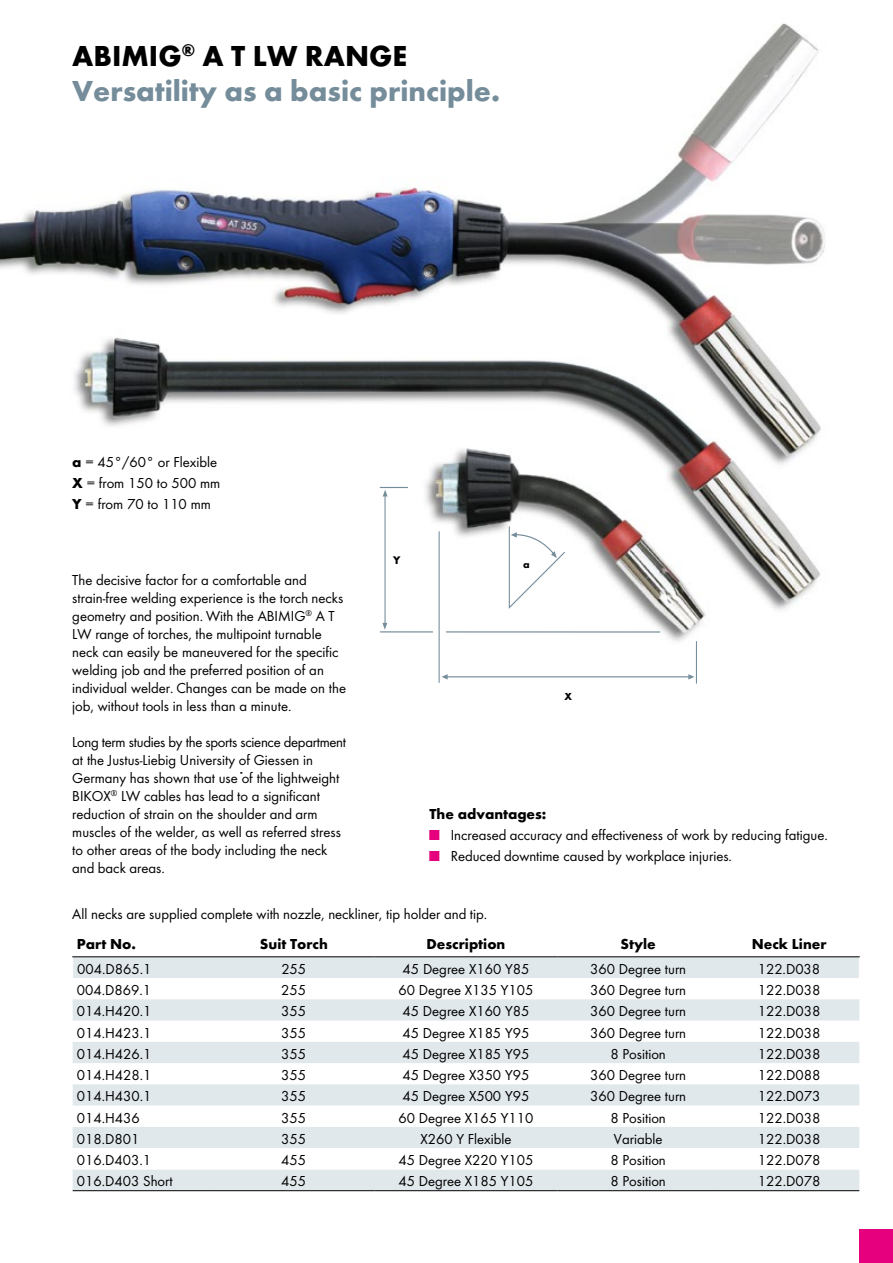
<style>
.page{position:relative;width:893px;height:1263px;background:#fff}
.page>*{position:absolute;margin:0;border:0;box-sizing:border-box;transform-origin:0 0}
.t1{font:700 30px/34.8px "Futura TOT";color:#758d9a}
.t2{font:15px/18px "Futura TOT Boo";color:#000}
.t3{font:700 15px "Futura TOT";color:#000}
.t4{font:700 11.55px "Futura TOT";color:#000}
.t5{font:700 10.65px "Futura TOT";color:#000}
.s1{color:#000}
.s2{font-family:"Futura TOT";font-weight:700}
.s3{color:#e6007d}
</style>
<div class="page">
<div style="left:859px;top:1229px;width:34px;height:34px;background:#e6007d"></div>
<img style="left:0;top:23px;width:825px;height:604px">
<svg style="left:379px;top:486px;width:318px;height:198px"></svg>
<svg style="left:511px;top:532px;width:46px;height:26px"></svg>
<div style="left:433px;top:626px;width:12px;height:13px;background:#fff"></div>
<hr style="left:439px;top:531px;width:1px;height:152px;background:#758d9a">
<svg style="left:73px;top:999px;width:786px;height:191px;fill:#e1e8ec"></svg>
<svg style="left:73px;top:1106px;width:786px;height:63px"></svg>
<div style="left:72px;top:957px;width:788px;height:21px;background:#e1e8ec"></div>
<hr style="left:72px;top:956px;width:141px;height:1px;background:#000">
<hr style="left:213px;top:956px;width:162px;height:1px;background:#000">
<hr style="left:375px;top:956px;width:182px;height:1px;background:#000">
<hr style="left:557px;top:956px;width:162px;height:1px;background:#000">
<hr style="left:719px;top:956px;width:141px;height:1px;background:#000">
<hr style="left:73px;top:1190px;width:140px;height:1px;background:#000">
<hr style="left:213px;top:1190px;width:162px;height:1px;background:#000">
<hr style="left:375px;top:1190px;width:182px;height:1px;background:#000">
<hr style="left:557px;top:1190px;width:162px;height:1px;background:#000">
<hr style="left:719px;top:1190px;width:140px;height:1px;background:#000">
<h1 class="t1" style="left:72px;top:38px;width:429px"><span class="s1">ABIMIG</span><sup>®</sup> <span class="s1">A T LW RANGE<br></span>Versatility as a basic principle.</h1>
<p class="t2" style="left:72px;top:451px;width:149px;line-height:21px"><span class="s2">α</span> = 45°/60° or Flexible<br><span class="s2">X</span> = from 150 to 500 mm<br><span class="s2">Y</span> = from 70 to 110 mm</p>
<p class="t2" style="left:72px;top:571px;width:275px">The decisive factor for a comfortable and strain-free welding experience is the torch necks geometry and position. With the ABIMIG<sup>®</sup> A T LW range of torches, the multipoint turnable neck can easily be maneuvered for the specific welding job and the preferred position of an individual welder. Changes can be made on the job, without tools in less than a minute.</p>
<p class="t2" style="left:72px;top:733px;width:275px">Long term studies by the sports science department at the Justus-Liebig University of Giessen in Germany has shown that use of the lightweight BIKOX<sup>®</sup> LW cables has lead to a significant reduction of strain on the shoulder and arm muscles of the welder, as well as referred stress to other areas of the body including the neck and back areas.</p>
<p class="t4" style="left:393px;top:553px;width:9px">Y</p>
<p class="t5" style="left:523px;top:558px;width:8px">α</p>
<p class="t5" style="left:565px;top:689px;width:9px">X</p>
<p class="t3" style="left:429px;top:805px;width:119px">The advantages:</p>
<p class="t2" style="left:429px;top:826px;width:400px"><span class="s3">■</span> Increased accuracy and effectiveness of work by reducing fatigue.</p>
<p class="t2" style="left:429px;top:847px;width:304px"><span class="s3">■</span> Reduced downtime caused by workplace injuries.</p>
<p class="t2" style="left:72px;top:905px;width:416px">All necks are supplied complete with nozzle, neckliner, tip holder and tip.</p>
<p class="t3" style="left:77px;top:934px;width:61px">Part No.</p>
<p class="t3" style="left:260px;top:934px;width:69px">Suit Torch</p>
<p class="t3" style="left:427px;top:934px;width:80px">Description</p>
<p class="t3" style="left:621px;top:934px;width:37px">Style</p>
<p class="t3" style="left:752px;top:934px;width:76px">Neck Liner</p>
<p class="t2" style="left:77px;top:960px;width:76px">004.D865.1</p>
<p class="t2" style="left:281px;top:960px;width:26px">255</p>
<p class="t2" style="left:403px;top:960px;width:128px">45 Degree X160 Y85</p>
<p class="t2" style="left:590px;top:960px;width:98px">360 Degree turn</p>
<p class="t2" style="left:758px;top:960px;width:64px">122.D038</p>
<p class="t2" style="left:77px;top:981px;width:76px">004.D869.1</p>
<p class="t2" style="left:281px;top:981px;width:26px">255</p>
<p class="t2" style="left:398px;top:981px;width:136px">60 Degree X135 Y105</p>
<p class="t2" style="left:590px;top:981px;width:98px">360 Degree turn</p>
<p class="t2" style="left:758px;top:981px;width:64px">122.D038</p>
<p class="t2" style="left:77px;top:1002px;width:76px">014.H420.1</p>
<p class="t2" style="left:281px;top:1002px;width:26px">355</p>
<p class="t2" style="left:403px;top:1002px;width:128px">45 Degree X160 Y85</p>
<p class="t2" style="left:590px;top:1002px;width:98px">360 Degree turn</p>
<p class="t2" style="left:758px;top:1002px;width:64px">122.D038</p>
<p class="t2" style="left:77px;top:1023px;width:76px">014.H423.1</p>
<p class="t2" style="left:281px;top:1023px;width:26px">355</p>
<p class="t2" style="left:403px;top:1023px;width:128px">45 Degree X185 Y95</p>
<p class="t2" style="left:590px;top:1023px;width:98px">360 Degree turn</p>
<p class="t2" style="left:758px;top:1023px;width:64px">122.D038</p>
<p class="t2" style="left:77px;top:1045px;width:76px">014.H426.1</p>
<p class="t2" style="left:281px;top:1045px;width:26px">355</p>
<p class="t2" style="left:403px;top:1045px;width:128px">45 Degree X185 Y95</p>
<p class="t2" style="left:610px;top:1045px;width:57px">8 Position</p>
<p class="t2" style="left:758px;top:1045px;width:64px">122.D038</p>
<p class="t2" style="left:77px;top:1066px;width:76px">014.H428.1</p>
<p class="t2" style="left:281px;top:1066px;width:26px">355</p>
<p class="t2" style="left:403px;top:1066px;width:128px">45 Degree X350 Y95</p>
<p class="t2" style="left:590px;top:1066px;width:98px">360 Degree turn</p>
<p class="t2" style="left:758px;top:1066px;width:64px">122.D088</p>
<p class="t2" style="left:77px;top:1087px;width:76px">014.H430.1</p>
<p class="t2" style="left:281px;top:1087px;width:26px">355</p>
<p class="t2" style="left:403px;top:1087px;width:128px">45 Degree X500 Y95</p>
<p class="t2" style="left:590px;top:1087px;width:98px">360 Degree turn</p>
<p class="t2" style="left:758px;top:1087px;width:64px">122.D073</p>
<p class="t2" style="left:77px;top:1108px;width:64px">014.H436</p>
<p class="t2" style="left:281px;top:1108px;width:26px">355</p>
<p class="t2" style="left:398px;top:1108px;width:136px">60 Degree X165 Y110</p>
<p class="t2" style="left:610px;top:1108px;width:57px">8 Position</p>
<p class="t2" style="left:758px;top:1108px;width:64px">122.D038</p>
<p class="t2" style="left:77px;top:1130px;width:64px">018.D801</p>
<p class="t2" style="left:281px;top:1130px;width:26px">355</p>
<p class="t2" style="left:420px;top:1130px;width:93px">X260 Y Flexible</p>
<p class="t2" style="left:614px;top:1130px;width:50px">Variable</p>
<p class="t2" style="left:758px;top:1130px;width:64px">122.D038</p>
<p class="t2" style="left:77px;top:1151px;width:76px">016.D403.1</p>
<p class="t2" style="left:281px;top:1151px;width:26px">455</p>
<p class="t2" style="left:398px;top:1151px;width:136px">45 Degree X220 Y105</p>
<p class="t2" style="left:610px;top:1151px;width:57px">8 Position</p>
<p class="t2" style="left:758px;top:1151px;width:64px">122.D078</p>
<p class="t2" style="left:77px;top:1172px;width:97px">016.D403 Short</p>
<p class="t2" style="left:281px;top:1172px;width:26px">455</p>
<p class="t2" style="left:398px;top:1172px;width:136px">45 Degree X185 Y105</p>
<p class="t2" style="left:610px;top:1172px;width:57px">8 Position</p>
<p class="t2" style="left:758px;top:1172px;width:64px">122.D078</p>
</div>
